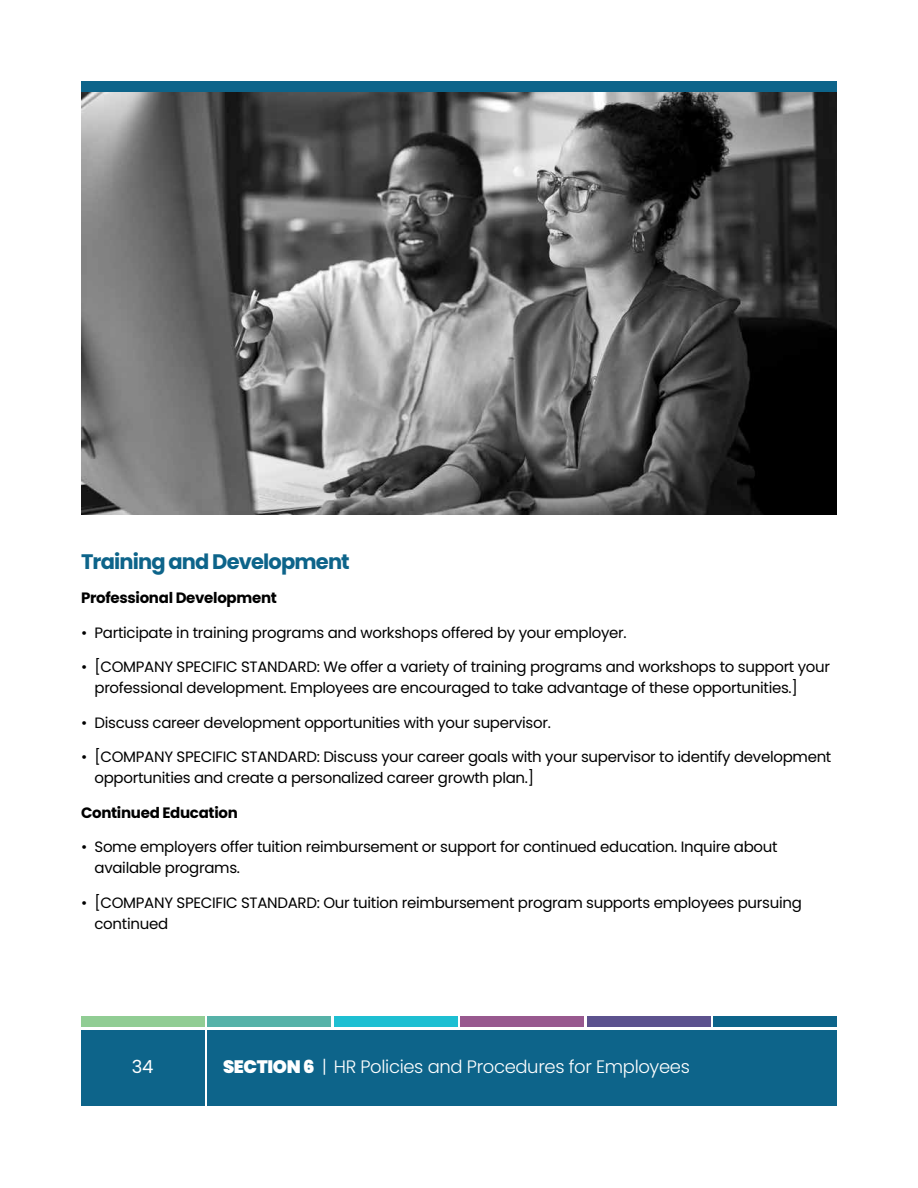
<style>
.page{position:relative;width:918px;height:1188px;background:#fff}
.page>*{position:absolute;margin:0;border:0;box-sizing:border-box;transform-origin:0 0}
.t1{font:700 21px "Poppins";letter-spacing:-.04em;color:#0d648a}
.t2{font:300 18px "Poppins";letter-spacing:-.02em;color:#fff}
.t3{font:18px "Poppins";color:#fff}
.t4{font:15px/21px "Poppins";letter-spacing:-.02em;color:#000}
.t5{font:700 15px "Poppins";letter-spacing:-.02em;color:#000}
.s1{font-weight:900}
</style>
<div class="page">
<div style="left:207px;top:1030px;width:630px;height:76px;background:#0d648a"></div>
<div style="left:81px;top:1030px;width:123px;height:76px;background:#0d648a"></div>
<div style="left:81px;top:1017px;width:124px;height:10px;background:#91cd94"></div>
<div style="left:207px;top:1017px;width:124px;height:10px;background:#56b2a8"></div>
<div style="left:334px;top:1017px;width:124px;height:10px;background:#1ebfd2"></div>
<div style="left:460px;top:1017px;width:124px;height:10px;background:#98598f"></div>
<div style="left:587px;top:1017px;width:124px;height:10px;background:#5c528e"></div>
<div style="left:713px;top:1017px;width:124px;height:10px;background:#0d648a"></div>
<img style="left:81px;top:91px;width:756px;height:423px">
<div style="left:81px;top:81px;width:756px;height:10px;background:#0d648a"></div>
<h1 class="t1" style="left:81px;top:549px;width:270px">Training and Development</h1>
<p class="t5" style="left:81px;top:589px;width:197px">Professional Development</p>
<p class="t4" style="left:81px;top:622px;width:547px">• Participate in training programs and workshops offered by your employer.</p>
<p class="t4" style="left:94px;top:656px;width:737px;text-indent:-14px">• [COMPANY SPECIFIC STANDARD: We offer a variety of training programs and workshops to support your professional development. Employees are encouraged to take advantage of these opportunities.]</p>
<p class="t4" style="left:81px;top:712px;width:471px">• Discuss career development opportunities with your supervisor.</p>
<p class="t4" style="left:94px;top:746px;width:738px;text-indent:-14px">• [COMPANY SPECIFIC STANDARD: Discuss your career goals with your supervisor to identify development opportunities and create a personalized career growth plan.]</p>
<p class="t5" style="left:81px;top:804px;width:158px">Continued Education</p>
<p class="t4" style="left:94px;top:836px;width:685px;text-indent:-14px">• Some employers offer tuition reimbursement or support for continued education. Inquire about available programs.</p>
<p class="t4" style="left:94px;top:892px;width:709px;text-indent:-14px">• [COMPANY SPECIFIC STANDARD: Our tuition reimbursement program supports employees pursuing continued</p>
<p class="t3" style="left:132px;top:1056px;width:23px">34</p>
<p class="t2" style="left:223px;top:1056px;width:468px"><span class="s1">SECTION 6</span> | HR Policies and Procedures for Employees</p>
</div>
